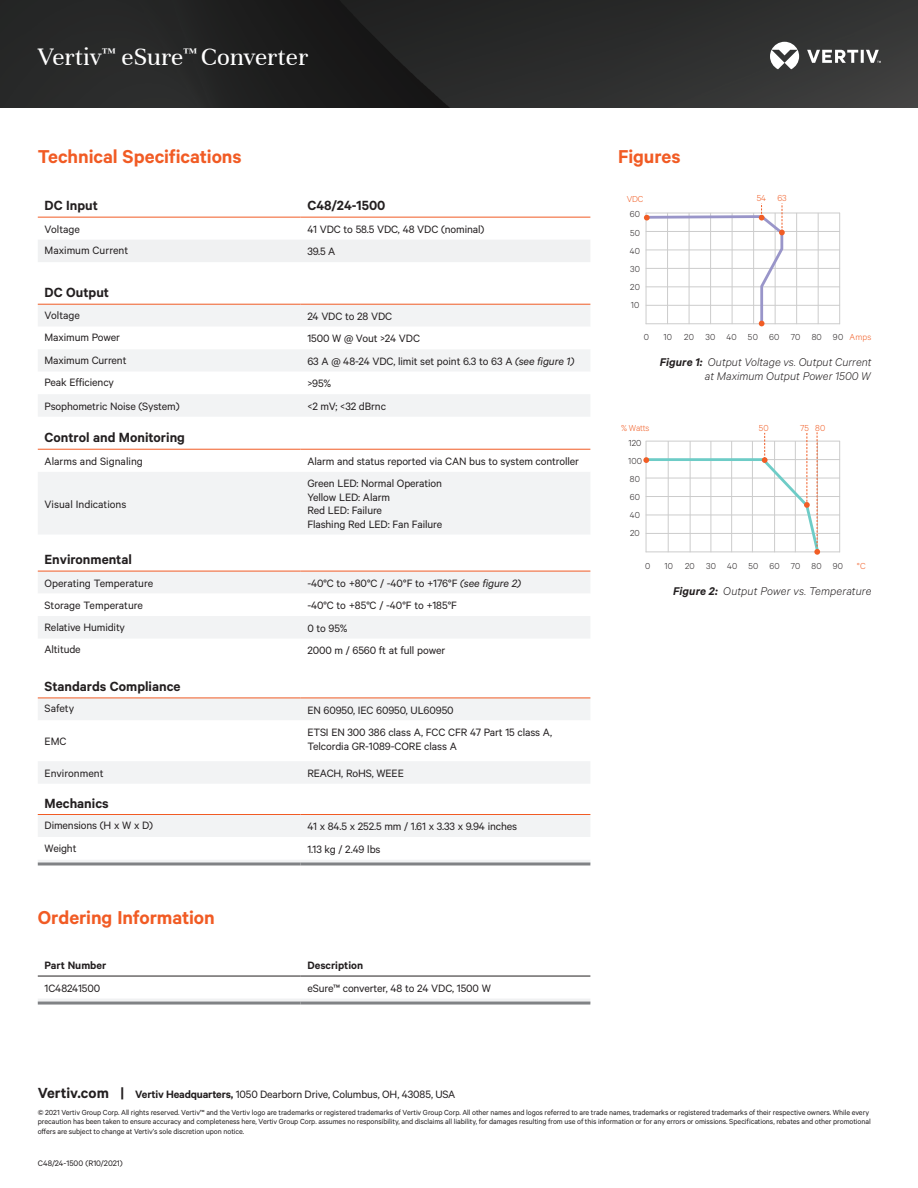
<style>
.page{position:relative;width:918px;height:1188px;background:#fff}
.page>*{position:absolute;margin:0;border:0;box-sizing:border-box;transform-origin:0 0}
.Vertiv_Header_Title{font:27px "Unna";color:#fff}
.Vertiv_Orange_Main_H{font:600 21px "Calibre";letter-spacing:-.005em;color:#f15b24}
.t1{font:600 19.65px "Calibre";letter-spacing:-.005em;color:#f15d25}
.Table_Header_Black{font:600 15px "Calibre";color:#231f20}
.t2{font:italic 300 12.6px/14px "Calibre";color:#231f20;text-align:right}
.DatasheetTableBody{font:12px/13.5px "Calibre";letter-spacing:-.01em;color:#231f20}
.DatasheetTableHeader{font:12px "Calibre";letter-spacing:-.01em;color:#231f20}
.Table_Body{font:12px "Calibre";color:#231f20}
.Footer_Address{font:12px "Calibre";letter-spacing:-.015em;color:#231f20}
.Table_Highlight{font:12px "Calibre";color:#231f20}
.Table_Header_Black-2{font:600 12px "Calibre";color:#231f20}
.t3{font:300 9.75px/18px "Calibre";letter-spacing:.02em;color:#231f20;text-align:justify}
.t4{font:300 9.75px "Calibre";letter-spacing:-.025em;color:#f15d25}
.Document_ID{font:9px "Calibre";color:#231f20}
.Footer_Disclaimer{font:8.25px/9.8px "Calibre";letter-spacing:-.01em;color:#231f20}
.s1{font-style:italic}
.s2{font-weight:600}
.s3{font-weight:600;font-size:16.5px}
</style>
<div class="page">
<img style="left:0;top:0;width:918px;height:108px">
<svg style="left:770px;top:42px;width:111px;height:27px"></svg>
<hr style="left:646px;top:213px;width:194px;height:1px;background:#ccc">
<hr style="left:839px;top:213px;width:1px;height:111px;background:#ccc">
<hr style="left:818px;top:213px;width:1px;height:111px;background:#ccc">
<hr style="left:796px;top:213px;width:1px;height:111px;background:#ccc">
<hr style="left:646px;top:250px;width:194px;height:1px;background:#ccc">
<hr style="left:646px;top:305px;width:194px;height:1px;background:#ccc">
<hr style="left:646px;top:286px;width:194px;height:1px;background:#ccc">
<hr style="left:646px;top:231px;width:194px;height:1px;background:#ccc">
<hr style="left:646px;top:268px;width:194px;height:1px;background:#ccc">
<hr style="left:646px;top:323px;width:194px;height:1px;background:#ccc">
<hr style="left:646px;top:441px;width:194px;height:1px;background:#ccc">
<hr style="left:839px;top:441px;width:1px;height:111px;background:#ccc">
<hr style="left:646px;top:478px;width:194px;height:1px;background:#ccc">
<hr style="left:646px;top:533px;width:194px;height:1px;background:#ccc">
<hr style="left:646px;top:515px;width:194px;height:1px;background:#ccc">
<hr style="left:646px;top:459px;width:194px;height:1px;background:#ccc">
<hr style="left:646px;top:496px;width:194px;height:1px;background:#ccc">
<hr style="left:646px;top:552px;width:194px;height:1px;background:#ccc">
<svg style="left:643px;top:432px;width:178px;height:123px"></svg>
<svg style="left:643px;top:203px;width:142px;height:123px"></svg>
<div style="left:38px;top:240px;width:552px;height:22px;background:#f0f1f2"></div>
<div style="left:38px;top:305px;width:552px;height:558px;background:#f2f3f4"></div>
<svg style="left:38px;top:327px;width:552px;height:533px"></svg>
<svg style="left:38px;top:394px;width:552px;height:390px"></svg>
<hr style="left:38px;top:449px;width:263px;height:1px;background:#f15b24">
<hr style="left:301px;top:449px;width:289px;height:1px;background:#f15b24">
<hr style="left:38px;top:217px;width:263px;height:1px;background:#f15b24">
<hr style="left:301px;top:217px;width:289px;height:1px;background:#f15b24">
<hr style="left:38px;top:863px;width:263px;height:3px;background:#808285">
<hr style="left:301px;top:863px;width:289px;height:3px;background:#808285">
<hr style="left:38px;top:304px;width:263px;height:1px;background:#f15b24">
<hr style="left:301px;top:304px;width:289px;height:1px;background:#f15b24">
<hr style="left:38px;top:571px;width:263px;height:1px;background:#f15b24">
<hr style="left:301px;top:571px;width:289px;height:1px;background:#f15b24">
<hr style="left:38px;top:698px;width:263px;height:1px;background:#f15b24">
<hr style="left:301px;top:698px;width:289px;height:1px;background:#f15b24">
<hr style="left:38px;top:814px;width:263px;height:1px;background:#f15b24">
<hr style="left:301px;top:814px;width:289px;height:1px;background:#f15b24">
<svg style="left:38px;top:999px;width:552px;height:3px"></svg>
<hr style="left:38px;top:1002px;width:263px;height:3px;background:#808285">
<hr style="left:301px;top:1002px;width:289px;height:3px;background:#808285">
<hr style="left:38px;top:976px;width:263px;height:1px;background:#231f20">
<hr style="left:301px;top:976px;width:289px;height:1px;background:#231f20">
<p class="Vertiv_Header_Title" style="left:38px;top:42px;width:272px">Vertiv<sup>™</sup> eSure<sup>™</sup> Converter</p>
<p class="Vertiv_Orange_Main_H" style="left:38px;top:144px;width:205px">Technical Specifications</p>
<p class="Table_Header_Black" style="left:45px;top:197px;width:55px">DC Input</p>
<p class="Table_Header_Black" style="left:307px;top:197px;width:80px">C48/24-1500</p>
<p class="Table_Body" style="left:45px;top:222px;width:37px">Voltage</p>
<p class="DatasheetTableBody" style="left:307px;top:222px;width:179px">41 VDC to 58.5 VDC, 48 VDC (nominal)</p>
<p class="Table_Body" style="left:45px;top:243px;width:85px">Maximum Current</p>
<p class="DatasheetTableBody" style="left:307px;top:244px;width:30px">39.5 A</p>
<p class="Table_Header_Black" style="left:45px;top:284px;width:66px">DC Output</p>
<p class="Table_Body" style="left:45px;top:308px;width:37px">Voltage</p>
<p class="DatasheetTableBody" style="left:307px;top:309px;width:86px">24 VDC to 28 VDC</p>
<p class="DatasheetTableBody" style="left:45px;top:330px;width:77px">Maximum Power</p>
<p class="DatasheetTableBody" style="left:307px;top:332px;width:114px">1500 W @ Vout &gt;24 VDC</p>
<p class="DatasheetTableBody" style="left:45px;top:353px;width:83px">Maximum Current</p>
<p class="DatasheetTableBody" style="left:307px;top:354px;width:268px">63 A @ 48-24 VDC, limit set point 6.3 to 63 A <span class="s1">(see figure 1)</span></p>
<p class="DatasheetTableHeader" style="left:45px;top:376px;width:71px">Peak Efficiency</p>
<p class="DatasheetTableHeader" style="left:307px;top:377px;width:25px">&gt;95%</p>
<p class="DatasheetTableHeader" style="left:45px;top:399px;width:137px">Psophometric Noise (System)</p>
<p class="DatasheetTableBody" style="left:307px;top:399px;width:80px">&lt;2 mV; &lt;32 dBrnc</p>
<p class="Table_Header_Black" style="left:45px;top:429px;width:142px">Control and Monitoring</p>
<p class="Table_Highlight" style="left:45px;top:454px;width:100px">Alarms and Signaling</p>
<p class="DatasheetTableBody" style="left:307px;top:454px;width:273px">Alarm and status reported via CAN bus to system controller</p>
<p class="Table_Highlight" style="left:45px;top:497px;width:83px">Visual Indications</p>
<p class="DatasheetTableBody" style="left:307px;top:477px;width:136px">Green LED: Normal Operation<br>Yellow LED: Alarm<br>Red LED: Failure<br>Flashing Red LED: Fan Failure</p>
<p class="Table_Header_Black" style="left:45px;top:551px;width:89px">Environmental</p>
<p class="Table_Body" style="left:45px;top:576px;width:110px">Operating Temperature</p>
<p class="DatasheetTableBody" style="left:307px;top:576px;width:215px">-40°C to +80°C / -40°F to +176°F <span class="s1">(see figure 2)</span></p>
<p class="Table_Body" style="left:45px;top:599px;width:100px">Storage Temperature</p>
<p class="DatasheetTableBody" style="left:307px;top:598px;width:151px">-40°C to +85°C / -40°F to +185°F</p>
<p class="DatasheetTableBody" style="left:45px;top:620px;width:82px">Relative Humidity</p>
<p class="DatasheetTableBody" style="left:307px;top:621px;width:42px">0 to 95%</p>
<p class="DatasheetTableBody" style="left:45px;top:642px;width:38px">Altitude</p>
<p class="DatasheetTableBody" style="left:307px;top:643px;width:139px">2000 m / 6560 ft at full power</p>
<p class="Table_Header_Black" style="left:45px;top:678px;width:138px">Standards Compliance</p>
<p class="Table_Body" style="left:45px;top:702px;width:31px">Safety</p>
<p class="DatasheetTableBody" style="left:307px;top:703px;width:148px">EN 60950, IEC 60950, UL60950</p>
<p class="Table_Body" style="left:45px;top:734px;width:24px">EMC</p>
<p class="DatasheetTableBody" style="left:307px;top:725px;width:246px">ETSI EN 300 386 class A, FCC CFR 47 Part 15 class A,<br>Telcordia GR-1089-CORE class A</p>
<p class="Table_Highlight" style="left:45px;top:766px;width:61px">Environment</p>
<p class="DatasheetTableBody" style="left:307px;top:766px;width:98px">REACH, RoHS, WEEE</p>
<p class="Table_Header_Black" style="left:45px;top:794px;width:66px">Mechanics</p>
<p class="DatasheetTableHeader" style="left:45px;top:818px;width:110px">Dimensions (H x W x D)</p>
<p class="DatasheetTableHeader" style="left:307px;top:820px;width:211px">41 x 84.5 x 252.5 mm / 1.61 x 3.33 x 9.94 inches</p>
<p class="DatasheetTableBody" style="left:45px;top:841px;width:33px">Weight</p>
<p class="DatasheetTableBody" style="left:307px;top:842px;width:75px">1.13 kg / 2.49 lbs</p>
<p class="Vertiv_Orange_Main_H" style="left:38px;top:905px;width:178px">Ordering Information</p>
<p class="Table_Header_Black-2" style="left:45px;top:958px;width:63px">Part Number</p>
<p class="Table_Header_Black-2" style="left:307px;top:958px;width:57px">Description</p>
<p class="DatasheetTableBody" style="left:45px;top:981px;width:57px">1C48241500</p>
<p class="DatasheetTableBody" style="left:307px;top:981px;width:185px">eSure™ converter, 48 to 24 VDC, 1500 W</p>
<p class="Vertiv_Orange_Main_H" style="left:618px;top:144px;width:64px">Figures</p>
<p class="t1" style="left:623px;top:145px;width:60px">Figures</p>
<p class="t4" style="left:627px;top:193px;width:18px">VDC</p>
<p class="t3" style="left:630px;top:205px;width:12px">60<br>50<br>40<br>30<br>20<br>10</p>
<p class="t4" style="left:757px;top:193px;width:31px">54 63</p>
<p class="t3" style="left:644px;top:328px;width:7px">0</p>
<p class="t3" style="left:663px;top:328px;width:181px">10 20 30 40 50 60 70 80 90</p>
<p class="t4" style="left:850px;top:332px;width:23px">Amps</p>
<p class="t2" style="left:660px;top:355px;width:213px"><span class="s2">Figure 1:</span> Output Voltage vs. Output Current at Maximum Output Power 1500 W</p>
<p class="t4" style="left:621px;top:422px;width:30px">% Watts</p>
<p class="t3" style="left:628px;top:433px;width:15px;text-align:left">120<br>100<br>80<br>60<br>40<br>20</p>
<p class="t4" style="left:759px;top:422px;width:12px">50</p>
<p class="t4" style="left:800px;top:422px;width:27px">75 80</p>
<p class="t3" style="left:645px;top:556px;width:7px">0</p>
<p class="t3" style="left:665px;top:556px;width:180px">10 20 30 40 50 60 70 80 90</p>
<p class="t4" style="left:857px;top:560px;width:10px">°C</p>
<p class="t2" style="left:673px;top:584px;width:200px"><span class="s2">Figure 2:</span> Output Power vs. Temperature</p>
<p class="Footer_Address" style="left:38px;top:1087px;width:419px"><span class="s3">Vertiv.com |</span> <span class="s2">Vertiv Headquarters,</span> 1050 Dearborn Drive, Columbus, OH, 43085, USA</p>
<p class="Footer_Disclaimer" style="left:38px;top:1107px;width:834px">© 2021 Vertiv Group Corp. All rights reserved. Vertiv™ and the Vertiv logo are trademarks or registered trademarks of Vertiv Group Corp. All other names and logos referred to are trade names, trademarks or registered trademarks of their respective owners. While every precaution has been taken to ensure accuracy and completeness here, Vertiv Group Corp. assumes no responsibility, and disclaims all liability, for damages resulting from use of this information or for any errors or omissions. Specifications, rebates and other promotional offers are subject to change at Vertiv’s sole discretion upon notice.</p>
<p class="Document_ID" style="left:38px;top:1158px;width:86px">C48/24-1500 (R10/2021)</p>
</div>
